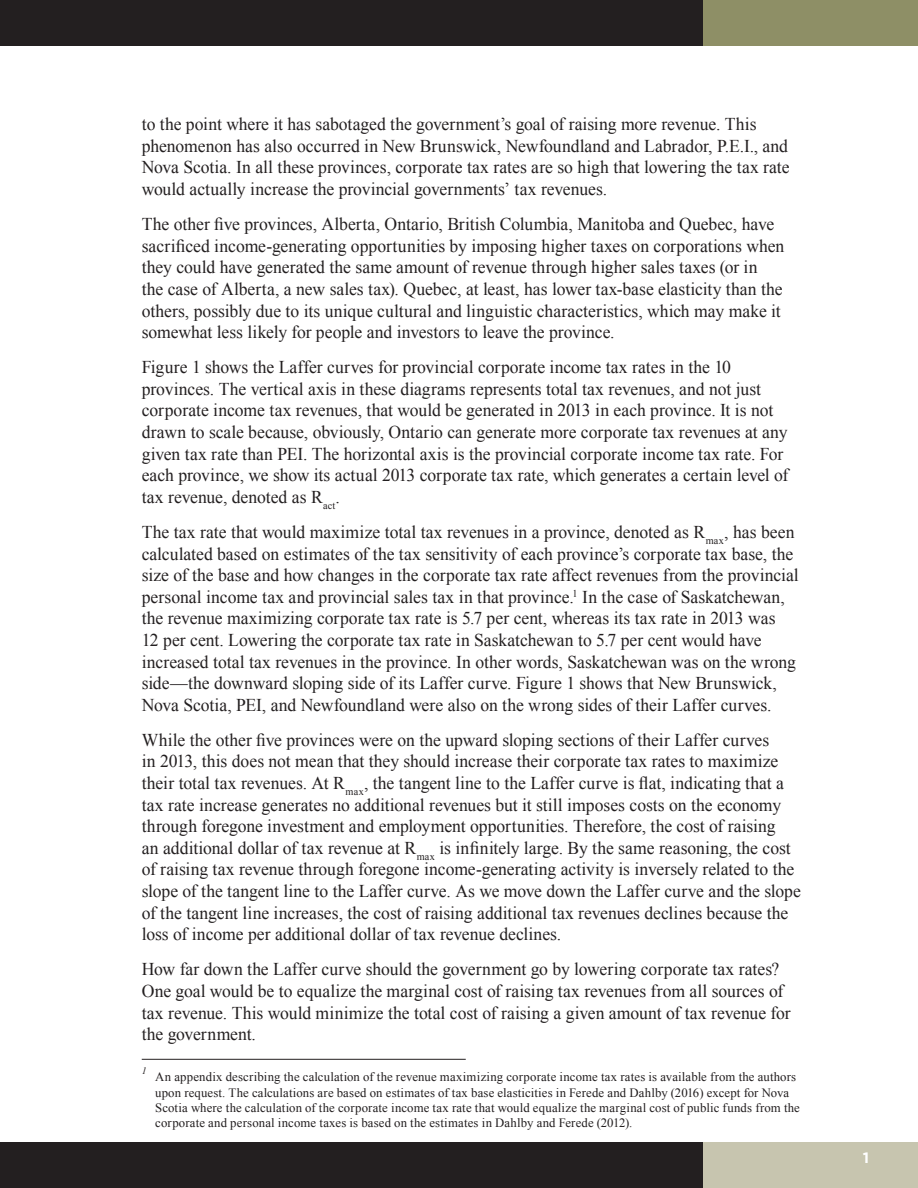
<style>
.page{position:relative;width:918px;height:1188px;background:#fff}
.page>*{position:absolute;margin:0;border:0;box-sizing:border-box;transform-origin:0 0}
.Body{font:18px/21.6px "Times New Roman";color:#231f20}
.Page_Numbers__gotham{font:700 15px "Gotham";color:#fff}
.Footnote{font:12.75px/15.3px "Times New Roman";letter-spacing:.01em;color:#231f20}
.Footnote-2{font:italic 9.75px "Times New Roman";color:#231f20}
</style>
<div class="page">
<div style="left:703px;top:0;width:215px;height:45px;background:#8e8f66"></div>
<div style="left:0;top:0;width:703px;height:45px;background:#231f20"></div>
<div style="left:703px;top:1143px;width:215px;height:45px;background:#c7c5af"></div>
<div style="left:0;top:1143px;width:703px;height:45px;background:#231f20"></div>
<hr style="left:142px;top:1059px;width:324px;height:1px;background:#231f20">
<p class="Body" style="left:142px;top:113px;width:650px">to the point where it has sabotaged the government’s goal of raising more revenue. This phenomenon has also occurred in New Brunswick, Newfoundland and Labrador, P.E.I., and Nova Scotia. In all these provinces, corporate tax rates are so high that lowering the tax rate would actually increase the provincial governments’ tax revenues.</p>
<p class="Body" style="left:142px;top:213px;width:644px">The other five provinces, Alberta, Ontario, British Columbia, Manitoba and Quebec, have sacrificed income-generating opportunities by imposing higher taxes on corporations when they could have generated the same amount of revenue through higher sales taxes (or in<br>the case of Alberta, a new sales tax). Quebec, at least, has lower tax-base elasticity than the others, possibly due to its unique cultural and linguistic characteristics, which may make it somewhat less likely for people and investors to leave the province.</p>
<p class="Body" style="left:142px;top:356px;width:648px">Figure 1 shows the Laffer curves for provincial corporate income tax rates in the 10 provinces. The vertical axis in these diagrams represents total tax revenues, and not just corporate income tax revenues, that would be generated in 2013 in each province. It is not drawn to scale because, obviously, Ontario can generate more corporate tax revenues at any given tax rate than PEI. The horizontal axis is the provincial corporate income tax rate. For each province, we show its actual 2013 corporate tax rate, which generates a certain level of tax revenue, denoted as R<sub>act</sub>.</p>
<p class="Body" style="left:142px;top:521px;width:658px">The tax rate that would maximize total tax revenues in a province, denoted as R<sub>max</sub>, has been calculated based on estimates of the tax sensitivity of each province’s corporate tax base, the size of the base and how changes in the corporate tax rate affect revenues from the provincial personal income tax and provincial sales tax in that province.<sup>1</sup> In the case of Saskatchewan, the revenue maximizing corporate tax rate is 5.7 per cent, whereas its tax rate in 2013 was<br>12 per cent. Lowering the corporate tax rate in Saskatchewan to 5.7 per cent would have increased total tax revenues in the province. In other words, Saskatchewan was on the wrong side—the downward sloping side of its Laffer curve. Figure 1 shows that New Brunswick, Nova Scotia, PEI, and Newfoundland were also on the wrong sides of their Laffer curves.</p>
<p class="Body" style="left:142px;top:729px;width:661px">While the other five provinces were on the upward sloping sections of their Laffer curves<br>in 2013, this does not mean that they should increase their corporate tax rates to maximize their total tax revenues. At R<sub>max</sub>, the tangent line to the Laffer curve is flat, indicating that a tax rate increase generates no additional revenues but it still imposes costs on the economy through foregone investment and employment opportunities. Therefore, the cost of raising<br>an additional dollar of tax revenue at R<sub>max</sub> is infinitely large. By the same reasoning, the cost of raising tax revenue through foregone income-generating activity is inversely related to the slope of the tangent line to the Laffer curve. As we move down the Laffer curve and the slope of the tangent line increases, the cost of raising additional tax revenues declines because the loss of income per additional dollar of tax revenue declines.</p>
<p class="Body" style="left:142px;top:958px;width:650px">How far down the Laffer curve should the government go by lowering corporate tax rates?<br>One goal would be to equalize the marginal cost of raising tax revenues from all sources of tax revenue. This would minimize the total cost of raising a given amount of tax revenue for the government.</p>
<p class="Footnote-2" style="left:142px;top:1064px;width:6px">1</p>
<p class="Footnote" style="left:155px;top:1069px;width:646px">An appendix describing the calculation of the revenue maximizing corporate income tax rates is available from the authors upon request. The calculations are based on estimates of tax base elasticities in Ferede and Dahlby (2016) except for Nova Scotia where the calculation of the corporate income tax rate that would equalize the marginal cost of public funds from the corporate and personal income taxes is based on the estimates in Dahlby and Ferede (2012).</p>
<p class="Page_Numbers__gotham" style="left:863px;top:1148px;width:8px">1</p>
</div>
